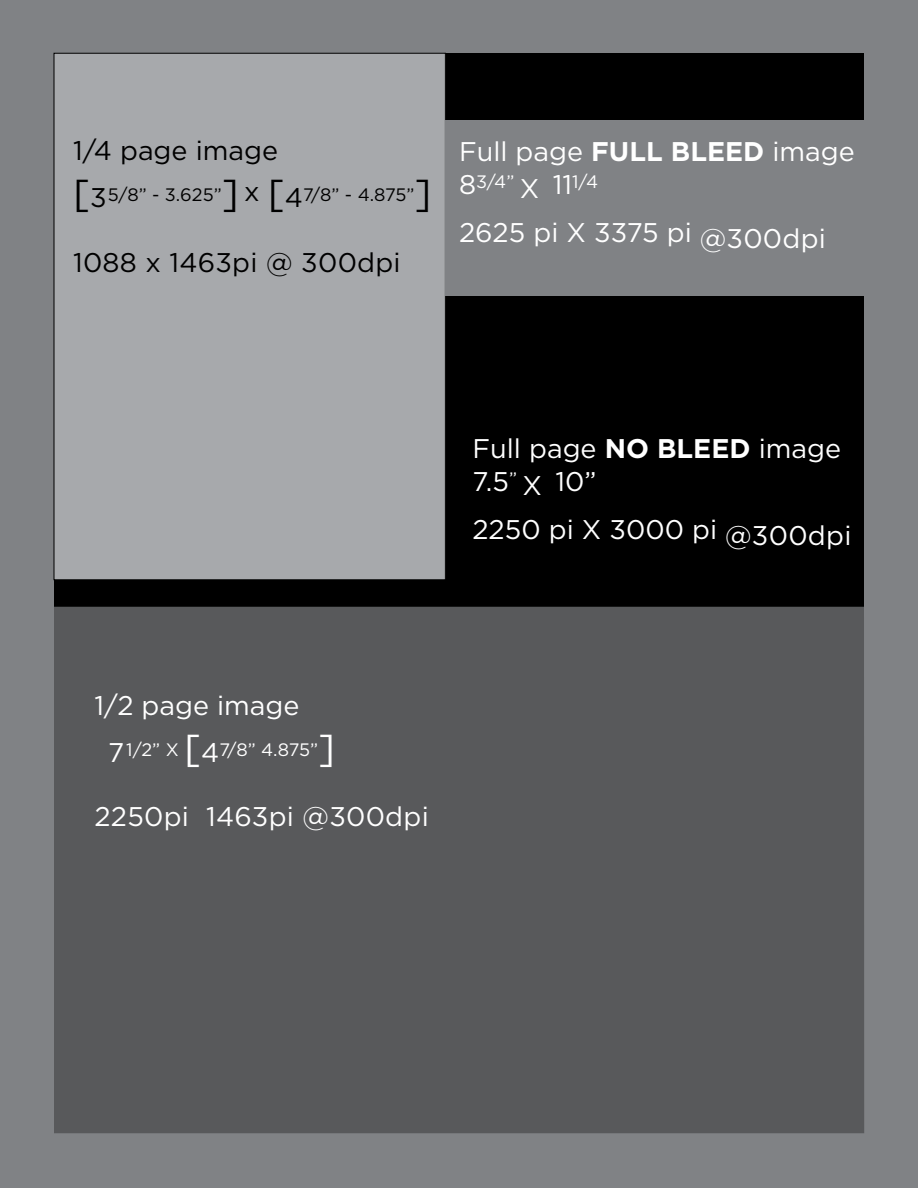
<style>
.page{position:relative;width:918px;height:1188px;background:#808285}
.page>*{position:absolute;margin:0;border:0;box-sizing:border-box;transform-origin:0 0}
.t1{font:27px/32.4px "Gotham";color:#fff}
.t2{font:27px "Gotham";letter-spacing:.01em;color:#000}
.t3{font:18px "Gotham";color:#fff}
.t4{font:18px "Gotham";letter-spacing:-.005em;color:#000}
.s1{font-size:39px}
.s2{font-size:27px}
.s3{font-weight:700}
</style>
<div class="page">
<div style="left:54px;top:53px;width:810px;height:1080px;background:#000"></div>
<div style="left:54px;top:53px;width:391px;height:527px;background:#a7a9ac"></div>
<div style="left:54px;top:607px;width:810px;height:526px;background:#58595b"></div>
<div style="left:446px;top:121px;width:472px;height:175px;background:#808285"></div>
<p class="t2" style="left:73px;top:133px;width:206px">1/4 page image</p>
<p class="t4" style="left:73px;top:183px;width:360px"><span class="s1">[</span><span class="s2">3</span>5/8” - 3.625”<span class="s1">]</span> <span class="s2">x</span> <span class="s1">[</span><span class="s2">4</span>7/8” - 4.875”<span class="s1">]</span></p>
<p class="t2" style="left:73px;top:245px;width:329px">1088 x 1463pi @ 300dpi</p>
<p class="t1" style="left:459px;top:135px;width:397px">Full page <span class="s3">FULL BLEED</span> image</p>
<p class="t3" style="left:459px;top:170px;width:141px"><span class="s2">8</span>3/4” <span class="s2">X 11</span>1/4</p>
<p class="t1" style="left:459px;top:215px;width:369px">2625 pi X 3375 pi @300dpi</p>
<p class="t1" style="left:472px;top:432px;width:370px">Full page <span class="s3">NO BLEED</span> image<br>7.5<sup>”</sup> X 10”</p>
<p class="t1" style="left:472px;top:512px;width:380px">2250 pi X 3000 pi @300dpi</p>
<p class="t1" style="left:94px;top:688px;width:207px">1/2 page image</p>
<p class="t3" style="left:108px;top:738px;width:229px"><span class="s2">7</span>1/2” X <span class="s1">[</span><span class="s2">4</span>7/8” 4.875”<span class="s1">]</span></p>
<p class="t1" style="left:94px;top:800px;width:336px">2250pi 1463pi @300dpi</p>
</div>
